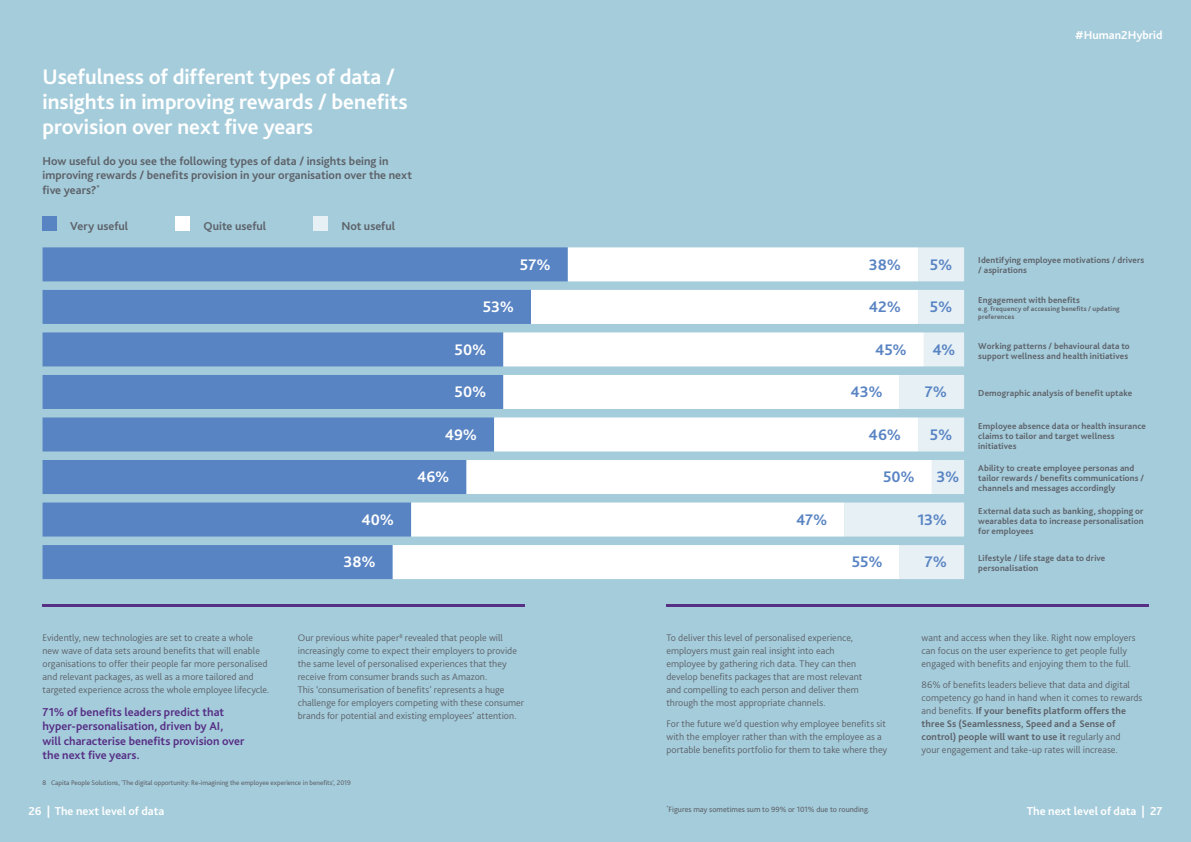
<style>
.page{position:relative;width:1191px;height:842px;background:#a5ccdb}
.page>*{position:absolute;margin:0;border:0;box-sizing:border-box;transform-origin:0 0}
.t1{font:700 22px/25px "Bliss 2";letter-spacing:-.005em;color:#fff}
.t2{font:700 16px "Bliss 2";color:#5984c3}
.t3{font:700 16px "Bliss 2";color:#fff}
.t4{font:700 12px/14.4px "Bliss 2";color:#5d6269}
.t5{font:700 12px/14.4px "Bliss 2";color:#573086}
.t6{font:700 12px "Bliss 2";color:#fff}
.t7{font:300 10px/13px "Bliss 2";letter-spacing:.005em;color:#5d6269}
.t8{font:700 9px/10px "Bliss 2";letter-spacing:.01em;color:#5d6269}
.t9{font:8px "Bliss 2";color:#5d6269}
.t10{font:7px "Bliss 2";color:#5d6269}
.t11{font:700 7px/8px "Bliss 2";letter-spacing:.02em;color:#5d6269}
.s1{font-weight:700}
</style>
<div class="page">
<hr style="left:43px;top:605px;width:481px;height:2px;background:#573086">
<hr style="left:666px;top:605px;width:482px;height:2px;background:#573086">
<div style="left:43px;top:216px;width:14px;height:14px;background:#5984c3"></div>
<div style="left:176px;top:216px;width:14px;height:14px;background:#fff"></div>
<div style="left:314px;top:216px;width:14px;height:14px;background:#e6f0f5"></div>
<svg style="left:43px;top:247px;width:921px;height:34px;background:#9fb8dc"></svg>
<svg style="left:43px;top:290px;width:921px;height:34px;background:#a5bdde"></svg>
<svg style="left:43px;top:417px;width:921px;height:34px;background:#acc2e1"></svg>
<svg style="left:43px;top:332px;width:921px;height:34px;background:#aac1e0"></svg>
<svg style="left:43px;top:460px;width:921px;height:34px;background:#b1c5e3"></svg>
<svg style="left:43px;top:375px;width:921px;height:34px;background:#aac0e0"></svg>
<svg style="left:43px;top:502px;width:921px;height:34px;background:#b9cbe5"></svg>
<svg style="left:43px;top:545px;width:921px;height:34px;background:#becfe7"></svg>
<h1 class="t1" style="left:43px;top:63px;width:367px">Usefulness of different types of data / insights in improving rewards / benefits provision over next five years</h1>
<p class="t4" style="left:43px;top:154px;width:371px">How useful do you see the following types of data / insights being in improving rewards / benefits provision in your organisation over the next five years?<sup>*</sup></p>
<p class="t4" style="left:70px;top:218px;width:60px">Very useful</p>
<p class="t4" style="left:203px;top:218px;width:64px">Quite useful</p>
<p class="t4" style="left:341px;top:218px;width:55px">Not useful</p>
<h2 class="t3" style="left:520px;top:254px;width:32px">57%</h2>
<h2 class="t2" style="left:869px;top:254px;width:34px">38%</h2>
<h2 class="t2" style="left:930px;top:254px;width:24px">5%</h2>
<h2 class="t2" style="left:930px;top:297px;width:24px">5%</h2>
<h2 class="t3" style="left:483px;top:297px;width:33px">53%</h2>
<h2 class="t2" style="left:869px;top:297px;width:34px">42%</h2>
<h2 class="t3" style="left:454px;top:339px;width:33px">50%</h2>
<h2 class="t3" style="left:454px;top:382px;width:33px">50%</h2>
<h2 class="t2" style="left:875px;top:339px;width:33px">45%</h2>
<h2 class="t2" style="left:850px;top:382px;width:34px">43%</h2>
<h2 class="t2" style="left:932px;top:339px;width:25px">4%</h2>
<h2 class="t2" style="left:925px;top:382px;width:24px">7%</h2>
<h2 class="t3" style="left:444px;top:424px;width:34px">49%</h2>
<h2 class="t2" style="left:868px;top:424px;width:34px">46%</h2>
<h2 class="t2" style="left:930px;top:424px;width:24px">5%</h2>
<h2 class="t3" style="left:417px;top:467px;width:34px">46%</h2>
<h2 class="t2" style="left:883px;top:467px;width:33px">50%</h2>
<h2 class="t2" style="left:936px;top:467px;width:24px">3%</h2>
<h2 class="t2" style="left:917px;top:510px;width:31px">13%</h2>
<h2 class="t3" style="left:361px;top:510px;width:34px">40%</h2>
<h2 class="t2" style="left:796px;top:510px;width:33px">47%</h2>
<h2 class="t3" style="left:343px;top:552px;width:34px">38%</h2>
<h2 class="t2" style="left:851px;top:552px;width:32px">55%</h2>
<h2 class="t2" style="left:925px;top:552px;width:24px">7%</h2>
<p class="t6" style="left:1075px;top:28px;width:89px">#Human2Hybrid</p>
<p class="t8" style="left:978px;top:255px;width:167px">Identifying employee motivations / drivers / aspirations</p>
<p class="t8" style="left:978px;top:295px;width:103px">Engagement with benefits</p>
<p class="t11" style="left:978px;top:304px;width:143px">e.g. frequency of accessing benefits / updating preferences</p>
<p class="t8" style="left:978px;top:340px;width:153px">Working patterns / behavioural data to support wellness and health initiatives</p>
<p class="t8" style="left:978px;top:388px;width:155px">Demographic analysis of benefit uptake</p>
<p class="t8" style="left:978px;top:420px;width:169px">Employee absence data or health insurance claims to tailor and target wellness initiatives</p>
<p class="t8" style="left:978px;top:463px;width:167px">Ability to create employee personas and tailor rewards / benefits communications / channels and messages accordingly</p>
<p class="t8" style="left:978px;top:505px;width:167px;text-align:justify">External data such as banking, shopping or wearables data to increase personalisation for employees</p>
<p class="t8" style="left:978px;top:553px;width:129px">Lifestyle / life stage data to drive personalisation</p>
<p class="t7" style="left:298px;top:631px;width:228px">Our previous white paper<sup>8</sup> revealed that people will increasingly come to expect their employers to provide the same level of personalised experiences that they receive from consumer brands such as Amazon.<br>This ‘consumerisation of benefits’ represents a huge challenge for employers competing with these consumer brands for potential and existing employees’ attention.</p>
<p class="t7" style="left:666px;top:631px;width:197px">To deliver this level of personalised experience, employers must gain real insight into each employee by gathering rich data. They can then develop benefits packages that are most relevant and compelling to each person and deliver them through the most appropriate channels.</p>
<p class="t7" style="left:666px;top:717px;width:222px">For the future we’d question why employee benefits sit with the employer rather than with the employee as a portable benefits portfolio for them to take where they</p>
<p class="t7" style="left:43px;top:631px;width:228px">Evidently, new technologies are set to create a whole new wave of data sets around benefits that will enable organisations to offer their people far more personalised and relevant packages, as well as a more tailored and targeted experience across the whole employee lifecycle.</p>
<p class="t5" style="left:43px;top:704px;width:203px">71% of benefits leaders predict that hyper-personalisation, driven by AI, will characterise benefits provision over the next five years.</p>
<p class="t10" style="left:43px;top:779px;width:310px">8 Capita People Solutions, 'The digital opportunity: Re-imagining the employee experience in benefits’, 2019</p>
<p class="t7" style="left:921px;top:631px;width:215px">want and access when they like. Right now employers can focus on the user experience to get people fully engaged with benefits and enjoying them to the full.</p>
<p class="t7" style="left:921px;top:678px;width:222px">86% of benefits leaders believe that data and digital competency go hand in hand when it comes to rewards and benefits. <span class="s1">If your benefits platform offers the three Ss (Seamlessness, Speed and a Sense of control) people will want to use it</span> regularly and<br>your engagement and take-up rates will increase.</p>
<p class="t9" style="left:666px;top:804px;width:205px"><sup>*</sup>Figures may sometimes sum to 99% or 101% due to rounding.</p>
<p class="t6" style="left:28px;top:804px;width:137px">26 | The next level of data</p>
<p class="t6" style="left:1026px;top:804px;width:137px">The next level of data | 27</p>
</div>
